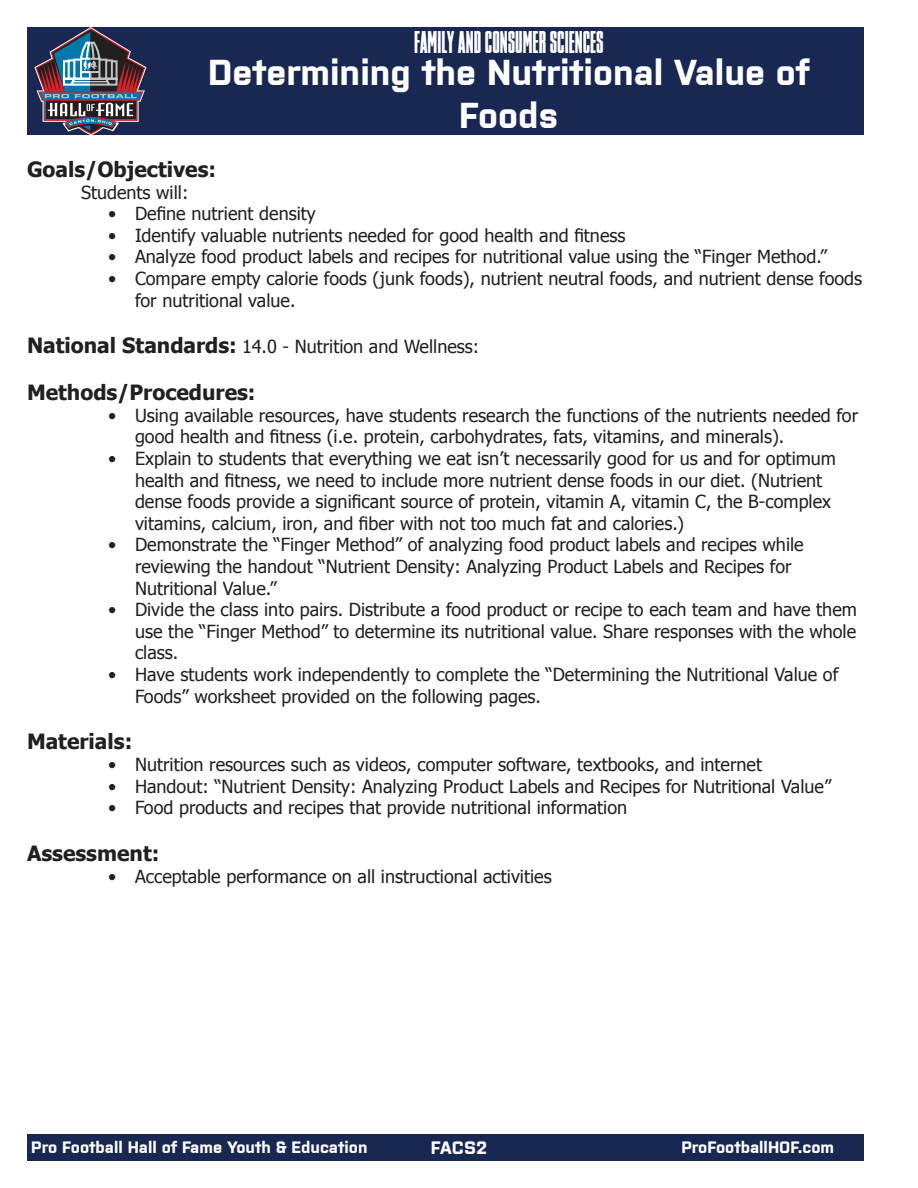
<style>
.page{position:relative;width:918px;height:1188px;background:#fff}
.page>*{position:absolute;margin:0;border:0;box-sizing:border-box;transform-origin:0 0}
.t1{font:700 36px/43.2px "Purista";color:#fff;text-align:center}
.t2{font:30px "TIMMONSNY";color:#fff}
.t3{font:700 21px "Tahoma";color:#231f20}
.t4{font:18px/21.6px "Tahoma";color:#231f20}
.t5{font:700 18px "Purista";color:#fff}
.t6{font:700 16.5px "Purista";color:#fff}
.s1{font-weight:700;font-size:21px}
</style>
<div class="page">
<div style="left:27px;top:1134px;width:837px;height:27px;background:#182853"></div>
<div style="left:27px;top:27px;width:837px;height:108px;background:#182853"></div>
<svg style="left:34px;top:27px;width:113px;height:108px"></svg>
<h2 class="t2" style="left:414px;top:26px;width:191px">FAMILY AND CONSUMER SCIENCES</h2>
<p class="t1" style="left:208px;top:47px;width:603px">Determining the Nutritional Value of<br>Foods</p>
<p class="t3" style="left:27px;top:155px;width:191px">Goals/Objectives:</p>
<p class="t4" style="left:81px;top:180px;width:109px">Students will:</p>
<p class="t4" style="left:108px;top:202px;width:209px">• Define nutrient density</p>
<p class="t4" style="left:108px;top:224px;width:519px">• Identify valuable nutrients needed for good health and fitness</p>
<p class="t4" style="left:108px;top:245px;width:721px">• Analyze food product labels and recipes for nutritional value using the “Finger Method.”</p>
<p class="t4" style="left:135px;top:267px;width:729px;text-indent:-27px">• Compare empty calorie foods (junk foods), nutrient neutral foods, and nutrient dense foods for nutritional value.</p>
<p class="t4" style="left:27px;top:335px;width:454px"><span class="s1">National Standards:</span> 14.0 - Nutrition and Wellness:</p>
<p class="t3" style="left:27px;top:378px;width:230px">Methods/Procedures:</p>
<p class="t4" style="left:135px;top:404px;width:725px;text-indent:-27px">• Using available resources, have students research the functions of the nutrients needed for good health and fitness (i.e. protein, carbohydrates, fats, vitamins, and minerals).</p>
<p class="t4" style="left:135px;top:447px;width:703px;text-indent:-27px">• Explain to students that everything we eat isn’t necessarily good for us and for optimum health and fitness, we need to include more nutrient dense foods in our diet. (Nutrient dense foods provide a significant source of protein, vitamin A, vitamin C, the B-complex vitamins, calcium, iron, and fiber with not too much fat and calories.)</p>
<p class="t4" style="left:135px;top:533px;width:670px;text-indent:-27px">• Demonstrate the “Finger Method” of analyzing food product labels and recipes while reviewing the handout “Nutrient Density: Analyzing Product Labels and Recipes for<br>Nutritional Value.”</p>
<p class="t4" style="left:135px;top:598px;width:723px;text-align:justify;text-indent:-27px">• Divide the class into pairs. Distribute a food product or recipe to each team and have them use the “Finger Method” to determine its nutritional value. Share responses with the whole class.</p>
<p class="t4" style="left:135px;top:663px;width:705px;text-indent:-27px">• Have students work independently to complete the “Determining the Nutritional Value of<br>Foods” worksheet provided on the following pages.</p>
<p class="t3" style="left:27px;top:727px;width:107px">Materials:</p>
<p class="t4" style="left:108px;top:753px;width:656px">• Nutrition resources such as videos, computer software, textbooks, and internet</p>
<p class="t4" style="left:108px;top:774px;width:725px">• Handout: “Nutrient Density: Analyzing Product Labels and Recipes for Nutritional Value”</p>
<p class="t4" style="left:108px;top:796px;width:521px">• Food products and recipes that provide nutritional information</p>
<p class="t3" style="left:27px;top:839px;width:134px">Assessment:</p>
<p class="t4" style="left:108px;top:864px;width:445px">• Acceptable performance on all instructional activities</p>
<p class="t6" style="left:31px;top:1135px;width:338px">Pro Football Hall of Fame Youth &amp; Education</p>
<p class="t5" style="left:431px;top:1135px;width:58px">FACS2</p>
<p class="t6" style="left:681px;top:1135px;width:154px">ProFootballHOF.com</p>
</div>
